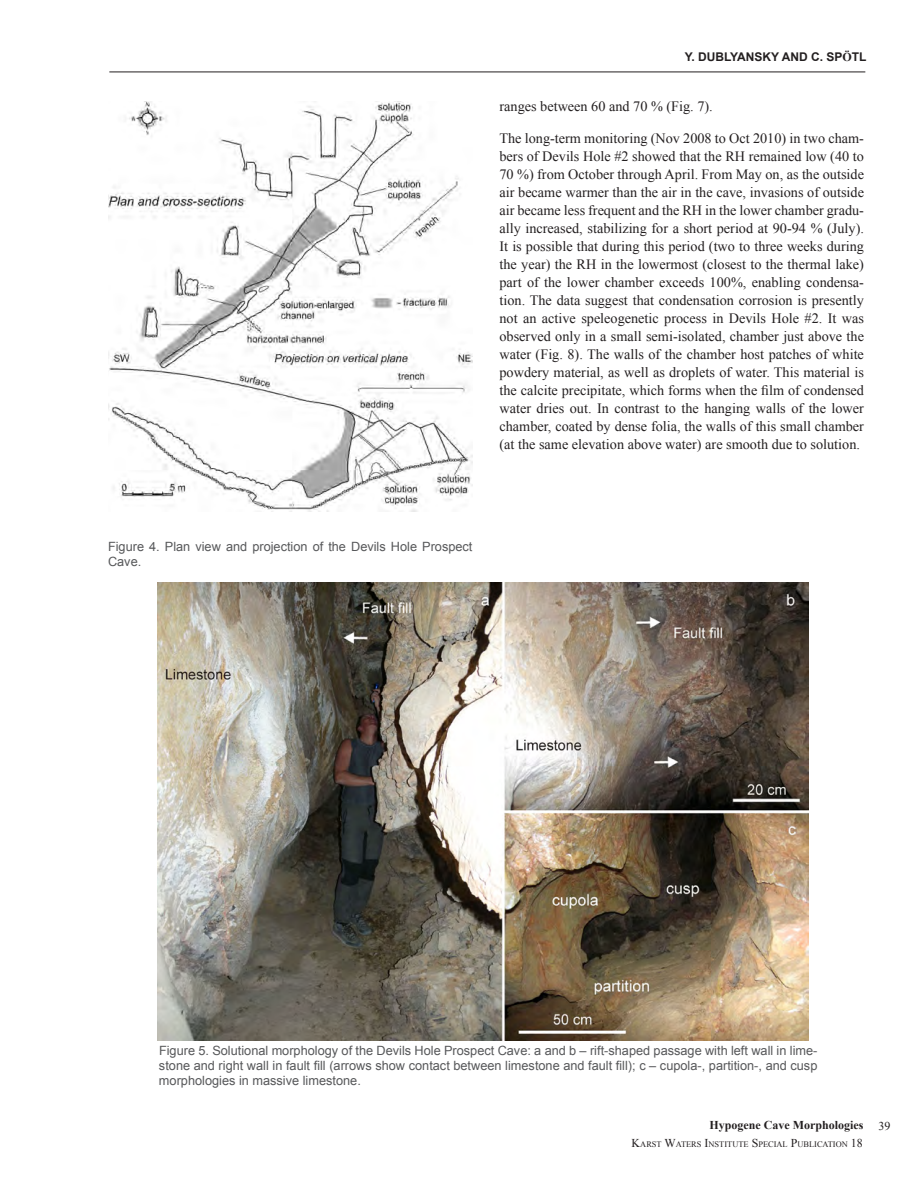
<style>
.page{position:relative;width:918px;height:1188px;background:#fff}
.page>*{position:absolute;margin:0;border:0;box-sizing:border-box;transform-origin:0 0}
.body_text_justified{font:14.25px/18px "Times New Roman";color:#231f20;text-align:justify}
.body_text_justified-2{font:12.75px/15.3px "Arial";color:#57585a}
.t1{font:700 12px "Times New Roman";color:#231f20}
.t2{font:700 12px "Arial";color:#231f20}
.t3{font:12px "Times New Roman";color:#231f20}
.t4{font:8.4px "Times New Roman";color:#231f20}
.s1{font-family:"Times New Roman"}
.s2{font-size:12px}
</style>
<div class="page">
<hr style="left:109px;top:72px;width:756px;height:1px;background:#231f20">
<img style="left:108px;top:101px;width:364px;height:410px">
<img style="left:158px;top:582px;width:650px;height:459px">
<p class="t2" style="left:685px;top:49px;width:31px">Y. DUBLYANSKY</p>
<p class="t2" style="left:782px;top:49px;width:10px">AND</p>
<p class="t2" style="left:811px;top:49px;width:49px">C. SP<span class="s1">ö</span>TL</p>
<p class="body_text_justified" style="left:500px;top:97px;width:215px">ranges between 60 and 70 % (Fig. 7).</p>
<p class="body_text_justified" style="left:500px;top:129px;width:366px">The long-term monitoring (Nov 2008 to Oct 2010) in two cham&shy;bers of Devils Hole #2 showed that the RH remained low (40 to 70 %) from October through April. From May on, as the outside air became warmer than the air in the cave, invasions of outside air became less frequent and the RH in the lower chamber gradu&shy;ally increased, stabilizing for a short period at 90-94 % (July).<br>It is possible that during this period (two to three weeks during the year) the RH in the lowermost (closest to the thermal lake) part of the lower chamber exceeds 100%, enabling condensa&shy;tion. The data suggest that condensation corrosion is presently not an active speleogenetic process in Devils Hole #2. It was observed only in a small semi-isolated, chamber just above the water (Fig. 8). The walls of the chamber host patches of white powdery material, as well as droplets of water. This material is the calcite precipitate, which forms when the film of condensed water dries out. In contrast to the hanging walls of the lower chamber, coated by dense folia, the walls of this small chamber (at the same elevation above water) are smooth due to solution.</p>
<p class="body_text_justified-2" style="left:108px;top:539px;width:366px">Figure 4. Plan view and projection of the Devils Hole Prospect<br>Cave.</p>
<p class="body_text_justified-2" style="left:159px;top:1043px;width:660px;text-align:justify">Figure 5. Solutional morphology of the Devils Hole Prospect Cave: a and b – rift-shaped passage with left wall in lime&shy;stone and right wall in fault fill (arrows show contact between limestone and fault fill); c – cupola-, partition-, and cusp morphologies in massive limestone.</p>
<p class="t1" style="left:710px;top:1116px;width:155px">Hypogene Cave Morphologies</p>
<p class="t4" style="left:632px;top:1138px;width:233px"><span class="s2">K</span>arst <span class="s2">W</span>aters <span class="s2">I</span>nstitute <span class="s2">S</span> pecial <span class="s2">P</span>ublication <span class="s2">18</span></p>
<p class="t3" style="left:879px;top:1117px;width:13px">39</p>
</div>
